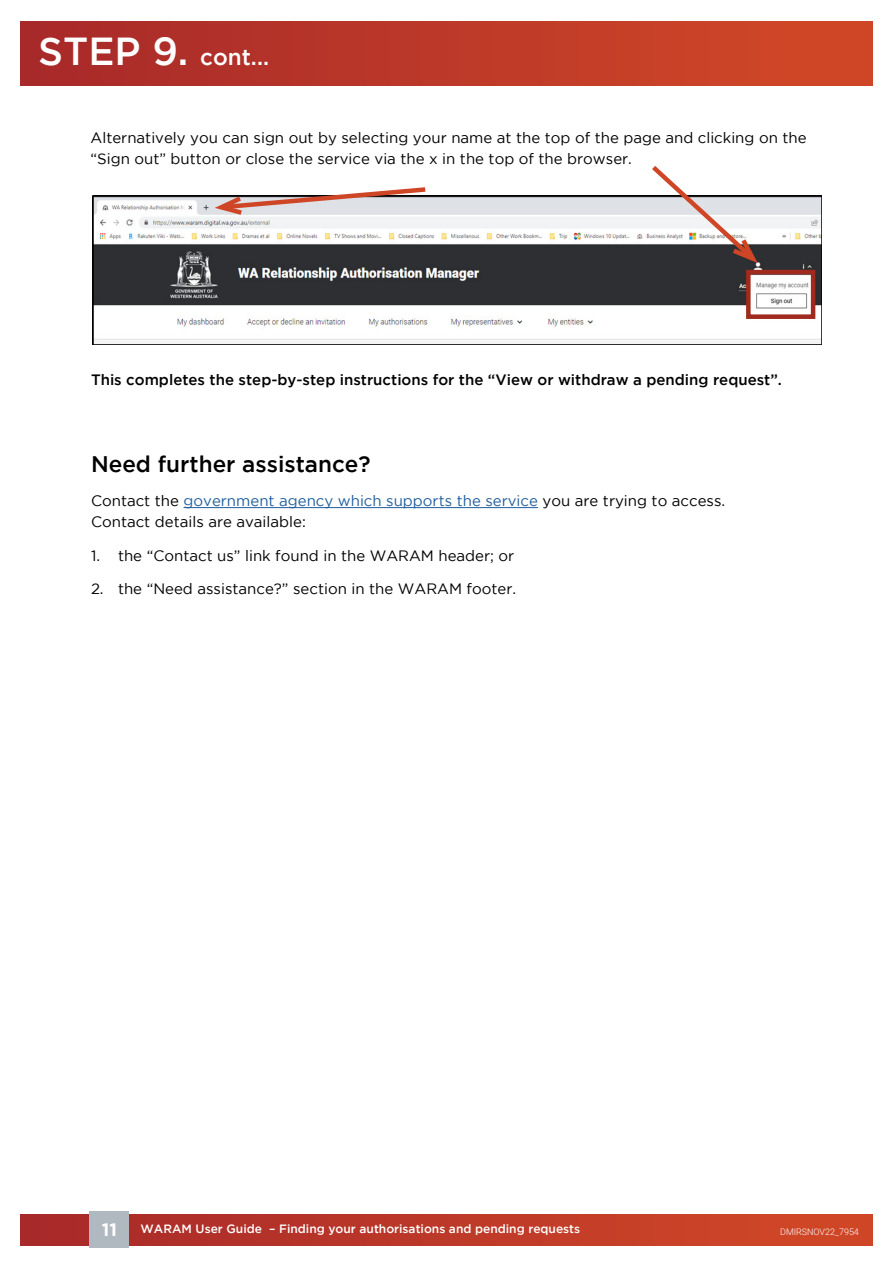
<style>
.page{position:relative;width:893px;height:1263px;background:#fff}
.page>*{position:absolute;margin:0;border:0;box-sizing:border-box;transform-origin:0 0}
.t1{font:500 22.5px "Gotham";color:#000}
.t2{font:500 22.5px "Gotham";color:#fff}
.t3{font:700 18px "Gotham";color:#fff}
.t4{font:15px/21px "Gotham";color:#000}
.t5{font:500 15px "Gotham";color:#000}
.t6{font:500 12px "Gotham";color:#fff}
.t7{font:300 9px "Roboto";color:#fff}
.s1{font-size:39px}
.s2{color:#215e9e}
</style>
<div class="page">
<div style="left:20px;top:22px;width:853px;height:64px;background:linear-gradient(to right,#a7292a,#d24927)"></div>
<div style="left:20px;top:1214px;width:853px;height:31px;background:linear-gradient(to right,#a7292a,#d24927)"></div>
<div style="left:90px;top:1211px;width:39px;height:37px;background:#b0b8c0"></div>
<img style="left:92px;top:195px;width:730px;height:150px">
<svg style="left:208px;top:187px;width:222px;height:31px"></svg>
<div style="left:746px;top:270px;width:69px;height:49px;border:4px solid #a02a1d"></div>
<svg style="left:647px;top:166px;width:116px;height:102px"></svg>
<hr style="left:184px;top:507px;width:354px;height:1px;background:#215e9e">
<h1 class="t2" style="left:38px;top:44px;width:232px"><span class="s1">STEP 9.</span> cont...</h1>
<p class="t4" style="left:91px;top:127px;width:718px">Alternatively you can sign out by selecting your name at the top of the page and clicking on the “Sign out” button or close the service via the x in the top of the browser.</p>
<p class="t5" style="left:91px;top:371px;width:692px">This completes the step-by-step instructions for the “View or withdraw a pending request”.</p>
<h1 class="t1" style="left:91px;top:451px;width:281px">Need further assistance?</h1>
<p class="t4" style="left:91px;top:490px;width:636px">Contact the <span class="s2">government agency which supports the service</span> you are trying to access.<br>Contact details are available:</p>
<p class="t4" style="left:91px;top:544px;width:425px">1. the “Contact us” link found in the WARAM header; or</p>
<p class="t4" style="left:91px;top:578px;width:427px">2. the “Need assistance?” section in the WARAM footer.</p>
<p class="t3" style="left:102px;top:1219px;width:17px">11</p>
<p class="t6" style="left:141px;top:1222px;width:441px">WARAM User Guide – Finding your authorisations and pending requests</p>
<p class="t7" style="left:780px;top:1226px;width:80px">DMIRSNOV22_7954</p>
</div>
